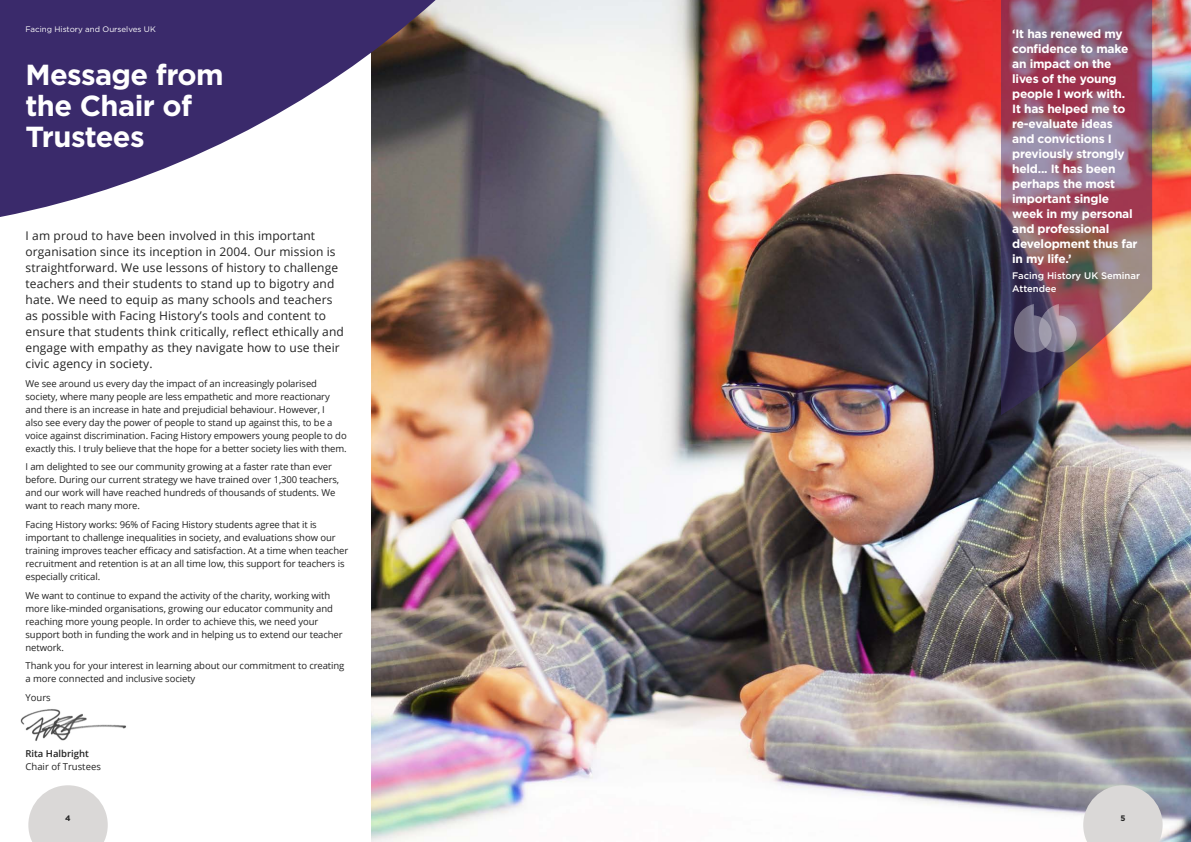
<style>
.page{position:relative;width:1191px;height:842px;background:#fff}
.page>*{position:absolute;margin:0;border:0;box-sizing:border-box;transform-origin:0 0}
.Headline{font:700 29px/31px "Gotham";letter-spacing:-.02em;color:#fff}
.Open_body{font:12px/16px "Open Sans";letter-spacing:.01em;color:#232323}
.t1{font:700 12px/15px "Gotham";letter-spacing:-.02em;color:#fff}
.Open_body-2{font:9.5px/13px "Open Sans";letter-spacing:-.01em;color:#232323}
.Quote_name{font:500 9.5px/13px "Gotham";color:#fff}
.Open_body-3{font:600 9.5px "Open Sans";color:#232323}
.t2{font:8px "Gotham";color:#fff}
.Contents{font:700 8px "Gotham";color:#232323}
</style>
<div class="page">
<img style="left:371px;top:0;width:820px;height:842px">
<svg style="left:0;top:0;width:435px;height:217px;fill:#3a2a6b"></svg>
<svg style="left:1083px;top:785px;width:79px;height:57px;background:#d0d0cf"></svg>
<svg style="left:28px;top:785px;width:80px;height:57px"></svg>
<img style="left:20px;top:709px;width:106px;height:32px">
<img style="left:1001px;top:0;width:151px;height:415px">
<svg style="left:1013px;top:304px;width:63px;height:48px;background:#807589"></svg>
<p class="t2" style="left:26px;top:24px;width:132px">Facing History and Ourselves UK</p>
<p class="Headline" style="left:26px;top:59px;width:200px">Message from the Chair of<br>Trustees</p>
<p class="Open_body" style="left:26px;top:227px;width:320px">I am proud to have been involved in this important organisation since its inception in 2004. Our mission is straightforward. We use lessons of history to challenge teachers and their students to stand up to bigotry and hate. We need to equip as many schools and teachers as possible with Facing History’s tools and content to ensure that students think critically, reflect ethically and engage with empathy as they navigate how to use their civic agency in society.</p>
<p class="Open_body-2" style="left:26px;top:376px;width:323px">We see around us every day the impact of an increasingly polarised society, where many people are less empathetic and more reactionary and there is an increase in hate and prejudicial behaviour. However, I<br>also see every day the power of people to stand up against this, to be a voice against discrimination. Facing History empowers young people to do exactly this. I truly believe that the hope for a better society lies with them.</p>
<p class="Open_body-2" style="left:26px;top:460px;width:315px">I am delighted to see our community growing at a faster rate than ever before. During our current strategy we have trained over 1,300 teachers, and our work will have reached hundreds of thousands of students. We want to reach many more.</p>
<p class="Open_body-2" style="left:26px;top:518px;width:324px">Facing History works: 96% of Facing History students agree that it is important to challenge inequalities in society, and evaluations show our training improves teacher efficacy and satisfaction. At a time when teacher recruitment and retention is at an all time low, this support for teachers is especially critical.</p>
<p class="Open_body-2" style="left:26px;top:588px;width:319px">We want to continue to expand the activity of the charity, working with more like-minded organisations, growing our educator community and reaching more young people. In order to achieve this, we need your support both in funding the work and in helping us to extend our teacher network.</p>
<p class="Open_body-2" style="left:26px;top:659px;width:320px">Thank you for your interest in learning about our commitment to creating a more connected and inclusive society</p>
<p class="Open_body-2" style="left:26px;top:691px;width:27px">Yours</p>
<p class="Open_body-3" style="left:26px;top:747px;width:65px">Rita Halbright</p>
<p class="Open_body-2" style="left:26px;top:760px;width:77px">Chair of Trustees</p>
<p class="Contents" style="left:65px;top:813px;width:7px">4</p>
<p class="t1" style="left:1012px;top:26px;width:127px">‘It has renewed my confidence to make an impact on the lives of the young people I work with.<br>It has helped me to re-evaluate ideas and convictions I previously strongly held... It has been perhaps the most important single week in my personal and professional development thus far in my life.’</p>
<p class="Quote_name" style="left:1012px;top:269px;width:129px">Facing History UK Seminar<br>Attendee</p>
<p class="Contents" style="left:1120px;top:813px;width:7px">5</p>
</div>
